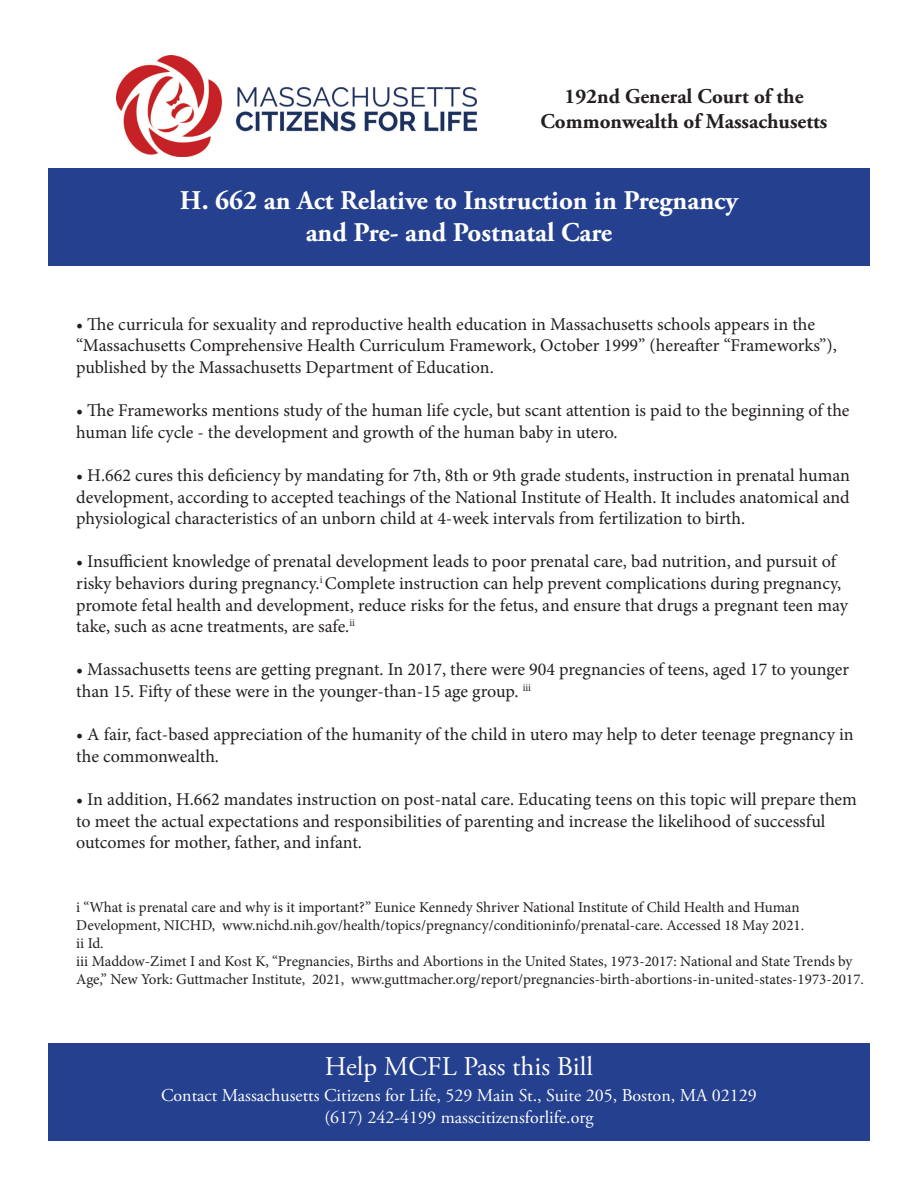
<style>
.page{position:relative;width:918px;height:1188px;background:#fff}
.page>*{position:absolute;margin:0;border:0;box-sizing:border-box;transform-origin:0 0}
.t1{font:700 27px "Adobe Garamond Pro";color:#fff}
.t2{font:27px "Adobe Garamond Pro";color:#fff}
.t3{font:700 21px/25.2px "Adobe Garamond Pro";color:#231f20;text-align:center}
.t4{font:18px/21.6px "Minion Pro";letter-spacing:-.005em;color:#231f20}
.t5{font:18px "Adobe Garamond Pro";color:#fff}
.t6{font:15px/18px "Minion Pro";letter-spacing:-.005em;color:#231f20}
</style>
<div class="page">
<div style="left:48px;top:1043px;width:822px;height:97px;background:#25408f"></div>
<img style="left:116px;top:55px;width:361px;height:102px">
<div style="left:48px;top:168px;width:822px;height:98px;background:#25408f"></div>
<p class="t3" style="left:541px;top:84px;width:288px">192nd General Court of the<br>Commonwealth of Massachusetts</p>
<p class="t1" style="left:180px;top:185px;width:560px">H. 662 an Act Relative to Instruction in Pregnancy</p>
<p class="t1" style="left:306px;top:217px;width:308px">and Pre- and Postnatal Care</p>
<p class="t4" style="left:76px;top:313px;width:762px">• The curricula for sexuality and reproductive health education in Massachusetts schools appears in the “Massachusetts Comprehensive Health Curriculum Framework, October 1999” (hereafter “Frameworks”), published by the Massachusetts Department of Education.</p>
<p class="t4" style="left:76px;top:400px;width:775px">• The Frameworks mentions study of the human life cycle, but scant attention is paid to the beginning of the human life cycle - the development and growth of the human baby in utero.</p>
<p class="t4" style="left:76px;top:465px;width:775px;text-align:justify">• H.662 cures this deficiency by mandating for 7th, 8th or 9th grade students, instruction in prenatal human development, according to accepted teachings of the National Institute of Health. It includes anatomical and physiological characteristics of an unborn child at 4-week intervals from fertilization to birth.</p>
<p class="t4" style="left:76px;top:551px;width:773px">• Insufficient knowledge of prenatal development leads to poor prenatal care, bad nutrition, and pursuit of risky behaviors during pregnancy.<sup>i</sup> Complete instruction can help prevent complications during pregnancy, promote fetal health and development, reduce risks for the fetus, and ensure that drugs a pregnant teen may take, such as acne treatments, are safe.<sup>ii</sup></p>
<p class="t4" style="left:76px;top:659px;width:774px">• Massachusetts teens are getting pregnant. In 2017, there were 904 pregnancies of teens, aged 17 to younger than 15. Fifty of these were in the younger-than-15 age group. <sup>iii</sup></p>
<p class="t4" style="left:76px;top:724px;width:779px">• A fair, fact-based appreciation of the humanity of the child in utero may help to deter teenage pregnancy in the commonwealth.</p>
<p class="t4" style="left:76px;top:789px;width:782px">• In addition, H.662 mandates instruction on post-natal care. Educating teens on this topic will prepare them to meet the actual expectations and responsibilities of parenting and increase the likelihood of successful outcomes for mother, father, and infant.</p>
<p class="t6" style="left:76px;top:899px;width:729px">i “What is prenatal care and why is it important?” Eunice Kennedy Shriver National Institute of Child Health and Human<br>Development, NICHD, www.nichd.nih.gov/health/topics/pregnancy/conditioninfo/prenatal-care. Accessed 18 May 2021.</p>
<p class="t6" style="left:76px;top:935px;width:29px">ii Id.</p>
<p class="t6" style="left:76px;top:953px;width:789px">iii Maddow-Zimet I and Kost K, “Pregnancies, Births and Abortions in the United States, 1973-2017: National and State Trends by<br>Age,” New York: Guttmacher Institute, 2021, www.guttmacher.org/report/pregnancies-birth-abortions-in-united-states-1973-2017.</p>
<p class="t2" style="left:325px;top:1051px;width:270px">Help MCFL Pass this Bill</p>
<p class="t5" style="left:161px;top:1085px;width:597px">Contact Massachusetts Citizens for Life, 529 Main St., Suite 205, Boston, MA 02129</p>
<p class="t5" style="left:324px;top:1106px;width:271px">(617) 242-4199 masscitizensforlife.org</p>
</div>
